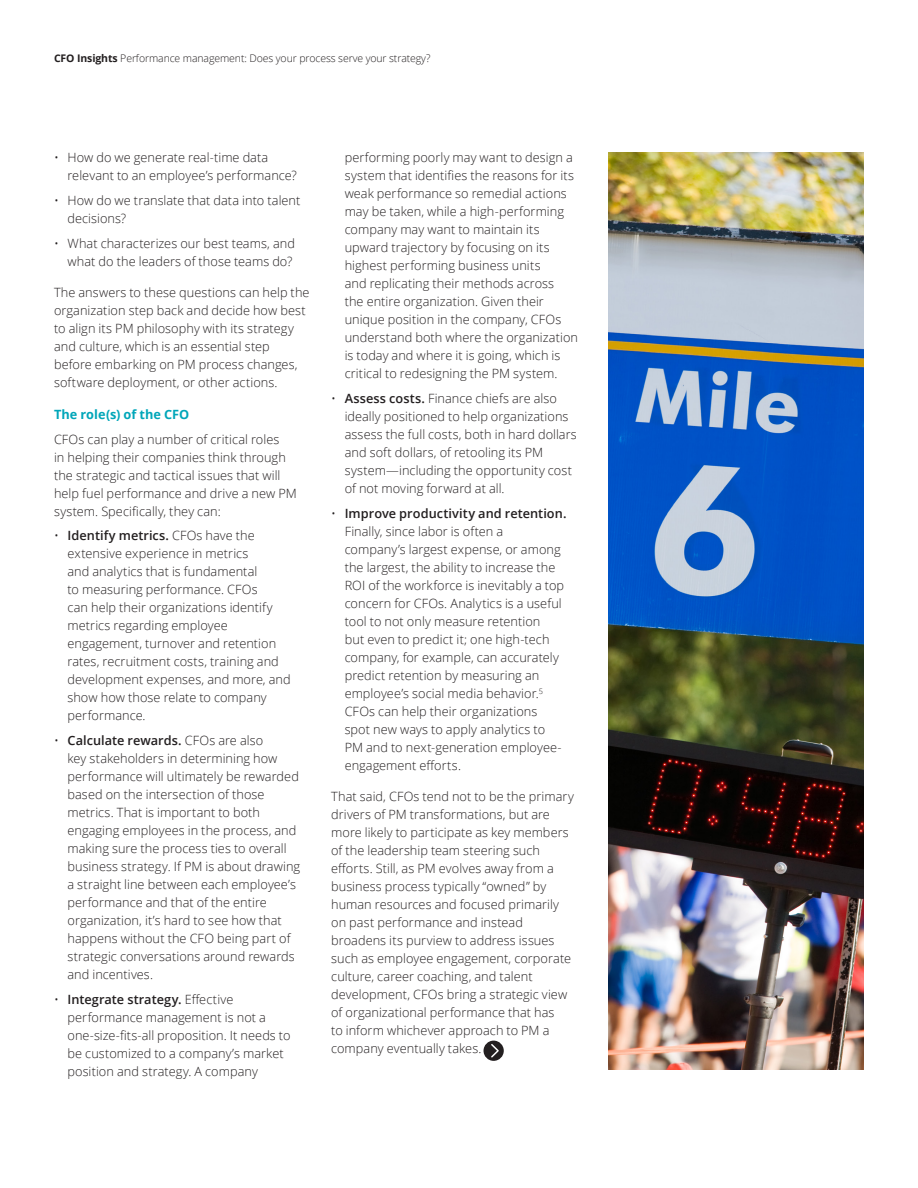
<style>
.page{position:relative;width:918px;height:1188px;background:#fff}
.page>*{position:absolute;margin:0;border:0;box-sizing:border-box;transform-origin:0 0}
.Body_copy__8_5_12pt{font:300 12.75px/18px "Open Sans";letter-spacing:.005em;color:#231f20}
.Body_copy__8_5_12pt-2{font:700 12.75px "Open Sans";letter-spacing:.005em;color:#00a6b9}
.t1{font:300 10.5px "Open Sans";letter-spacing:-.01em;color:#231f20}
.s1{font-weight:700}
.s2{font-weight:600}
</style>
<div class="page">
<div style="left:484px;top:1041px;width:20px;height:20px;background:#231f20;border-radius:50%"></div>
<svg style="left:491px;top:1044px;width:9px;height:15px"></svg>
<img style="left:608px;top:153px;width:256px;height:916px">
<p class="t1" style="left:54px;top:51px;width:378px"><span class="s1">CFO Insights</span> Performance management: Does your process serve your strategy?</p>
<p class="Body_copy__8_5_12pt" style="left:68px;top:148px;width:231px;text-indent:-14px">• How do we generate real-time data relevant to an employee’s performance?</p>
<p class="Body_copy__8_5_12pt" style="left:68px;top:191px;width:234px;text-indent:-14px">• How do we translate that data into talent decisions?</p>
<p class="Body_copy__8_5_12pt" style="left:54px;top:234px;width:242px;text-align:right">• What characterizes our best teams, and what do the leaders of those teams do?</p>
<p class="Body_copy__8_5_12pt" style="left:54px;top:283px;width:257px">The answers to these questions can help the organization step back and decide how best to align its PM philosophy with its strategy and culture, which is an essential step before embarking on PM process changes, software deployment, or other actions.</p>
<p class="Body_copy__8_5_12pt-2" style="left:54px;top:405px;width:137px">The role(s) of the CFO</p>
<p class="Body_copy__8_5_12pt" style="left:54px;top:430px;width:244px">CFOs can play a number of critical roles<br>in helping their companies think through the strategic and tactical issues that will help fuel performance and drive a new PM system. Specifically, they can:</p>
<p class="Body_copy__8_5_12pt" style="left:68px;top:526px;width:225px;text-indent:-14px">• <span class="s2">Identify metrics.</span> CFOs have the extensive experience in metrics<br>and analytics that is fundamental<br>to measuring performance. CFOs<br>can help their organizations identify metrics regarding employee engagement, turnover and retention rates, recruitment costs, training and development expenses, and more, and show how those relate to company performance.</p>
<p class="Body_copy__8_5_12pt" style="left:68px;top:731px;width:234px;text-indent:-14px">• <span class="s2">Calculate rewards.</span> CFOs are also<br>key stakeholders in determining how performance will ultimately be rewarded based on the intersection of those metrics. That is important to both engaging employees in the process, and making sure the process ties to overall business strategy. If PM is about drawing a straight line between each employee’s performance and that of the entire organization, it’s hard to see how that happens without the CFO being part of strategic conversations around rewards and incentives.</p>
<p class="Body_copy__8_5_12pt" style="left:68px;top:990px;width:225px;text-indent:-14px">• <span class="s2">Integrate strategy.</span> Effective performance management is not a one-size-fits-all proposition. It needs to be customized to a company’s market position and strategy. A company</p>
<p class="Body_copy__8_5_12pt" style="left:345px;top:148px;width:235px">performing poorly may want to design a system that identifies the reasons for its weak performance so remedial actions may be taken, while a high-performing company may want to maintain its upward trajectory by focusing on its highest performing business units<br>and replicating their methods across<br>the entire organization. Given their unique position in the company, CFOs understand both where the organization is today and where it is going, which is critical to redesigning the PM system.</p>
<p class="Body_copy__8_5_12pt" style="left:345px;top:389px;width:234px;text-indent:-14px">• <span class="s2">Assess costs.</span> Finance chiefs are also ideally positioned to help organizations assess the full costs, both in hard dollars and soft dollars, of retooling its PM system—including the opportunity cost of not moving forward at all.</p>
<p class="Body_copy__8_5_12pt" style="left:345px;top:504px;width:223px;text-indent:-14px">• <span class="s2">Improve productivity and retention.<br></span>Finally, since labor is often a company’s largest expense, or among the largest, the ability to increase the ROI of the workforce is inevitably a top concern for CFOs. Analytics is a useful tool to not only measure retention<br>but even to predict it; one high-tech company, for example, can accurately predict retention by measuring an employee’s social media behavior.<sup>5<br></sup>CFOs can help their organizations<br>spot new ways to apply analytics to PM and to next-generation employee&shy;engagement efforts.</p>
<p class="Body_copy__8_5_12pt" style="left:331px;top:787px;width:244px">That said, CFOs tend not to be the primary drivers of PM transformations, but are more likely to participate as key members of the leadership team steering such efforts. Still, as PM evolves away from a business process typically “owned” by human resources and focused primarily on past performance and instead broadens its purview to address issues such as employee engagement, corporate culture, career coaching, and talent development, CFOs bring a strategic view of organizational performance that has<br>to inform whichever approach to PM a company eventually takes.</p>
</div>
